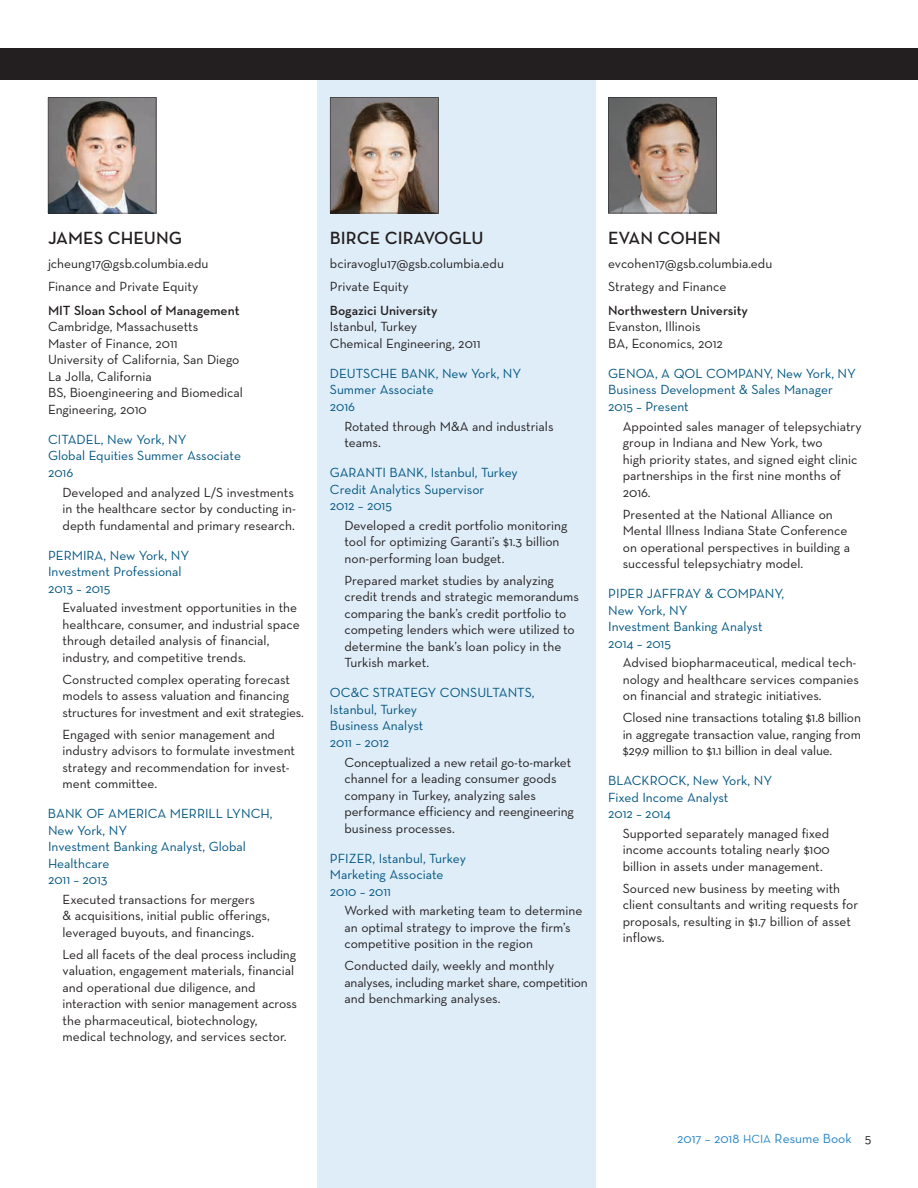
<style>
.page{position:relative;width:918px;height:1188px;background:#fff}
.page>*{position:absolute;margin:0;border:0;box-sizing:border-box;transform-origin:0 0}
.t1{font:600 18px "Neutra Text";color:#231f20}
.t2{font:13.5px/16.5px "Neutra Text";color:#231f20}
.t3{font:13.5px/16.5px "Neutra Text";color:#005580}
.t4{font:600 13.5px "Neutra Text";color:#231f20}
.t5{font:13.5px "Neutra Text";color:#2585c6}
.s1{font-size:12px}
.s2{color:#231f20}
</style>
<div class="page">
<div style="left:318px;top:78px;width:278px;height:1110px;background:#dfedf8"></div>
<img style="left:48px;top:97px;width:109px;height:116px">
<svg style="left:330px;top:97px;width:108px;height:116px;background:#928277"></svg>
<svg style="left:608px;top:97px;width:109px;height:116px;background:#85776e"></svg>
<div style="left:0;top:48px;width:918px;height:31px;background:#231f20"></div>
<h1 class="t1" style="left:48px;top:227px;width:136px">JAMES CHEUNG</h1>
<p class="t2" style="left:48px;top:251px;width:162px;line-height:23.5px">jcheung17@gsb.columbia.edu<br>Finance and Private Equity</p>
<p class="t4" style="left:48px;top:302px;width:193px">MIT Sloan School of Management</p>
<p class="t2" style="left:48px;top:318px;width:196px">Cambridge, Massachusetts<br>Master of Finance, 2011<br>University of California, San Diego<br>La Jolla, California<br>BS, Bioengineering and Biomedical<br>Engineering, 2010</p>
<p class="t3" style="left:48px;top:431px;width:194px">CITADEL, New York, NY<br>Global Equities Summer Associate<br>2016</p>
<p class="t2" style="left:63px;top:484px;width:235px">Developed and analyzed L/S investments in the healthcare sector by conducting in&shy;depth fundamental and primary research.</p>
<p class="t3" style="left:48px;top:547px;width:143px">PERMIRA, New York, NY<br>Investment Professional<br>2013 – 2015</p>
<p class="t2" style="left:63px;top:599px;width:239px">Evaluated investment opportunities in the healthcare, consumer, and industrial space through detailed analysis of financial, industry, and competitive trends.</p>
<p class="t2" style="left:63px;top:671px;width:243px">Constructed complex operating forecast models to assess valuation and financing structures for investment and exit strategies.</p>
<p class="t2" style="left:63px;top:726px;width:234px">Engaged with senior management and industry advisors to formulate investment strategy and recommendation for invest&shy;ment committee.</p>
<p class="t3" style="left:48px;top:805px;width:226px">BANK OF AMERICA MERRILL LYNCH,<br>New York, NY<br>Investment Banking Analyst, Global<br>Healthcare<br>2011 – 2013</p>
<p class="t2" style="left:63px;top:891px;width:209px">Executed transactions for mergers<br>&amp; acquisitions, initial public offerings, leveraged buyouts, and financings.</p>
<p class="t2" style="left:63px;top:946px;width:236px">Led all facets of the deal process including valuation, engagement materials, financial and operational due diligence, and interaction with senior management across the pharmaceutical, biotechnology, medical technology, and services sector.</p>
<h1 class="t1" style="left:330px;top:227px;width:155px">BIRCE CIRAVOGLU</h1>
<p class="t2" style="left:330px;top:251px;width:176px;line-height:23.5px">bciravoglu17@gsb.columbia.edu<br>Private Equity</p>
<p class="t4" style="left:330px;top:302px;width:109px">Bogazici University</p>
<p class="t2" style="left:330px;top:318px;width:152px">Istanbul, Turkey<br>Chemical Engineering, 2011</p>
<p class="t3" style="left:330px;top:365px;width:193px">DEUTSCHE BANK, New York, NY<br>Summer Associate<br>2016</p>
<p class="t2" style="left:345px;top:418px;width:211px">Rotated through M&amp;A and industrials teams.</p>
<p class="t3" style="left:330px;top:464px;width:189px">GARANTI BANK, Istanbul, Turkey<br>Credit Analytics Supervisor<br>2012 – 2015</p>
<p class="t2" style="left:345px;top:517px;width:224px">Developed a credit portfolio monitoring tool for optimizing Garanti’s $1.3 billion non-performing loan budget.</p>
<p class="t2" style="left:345px;top:572px;width:236px">Prepared market studies by analyzing credit trends and strategic memorandums comparing the bank’s credit portfolio to competing lenders which were utilized to determine the bank’s loan policy in the Turkish market.</p>
<p class="t3" style="left:330px;top:684px;width:206px">OC&amp;C STRATEGY CONSULTANTS,<br>Istanbul, Turkey<br>Business Analyst<br>2011 – 2012</p>
<p class="t2" style="left:345px;top:753px;width:231px">Conceptualized a new retail go-to-market channel for a leading consumer goods company in Turkey, analyzing sales performance efficiency and reengineering business processes.</p>
<p class="t3" style="left:330px;top:849px;width:138px">PFIZER, Istanbul, Turkey<br>Marketing Associate<br>2010 – 2011</p>
<p class="t2" style="left:345px;top:902px;width:239px">Worked with marketing team to determine an optimal strategy to improve the firm’s competitive position in the region</p>
<p class="t2" style="left:345px;top:957px;width:245px">Conducted daily, weekly and monthly analyses, including market share, competition and benchmarking analyses.</p>
<h1 class="t1" style="left:608px;top:227px;width:114px">EVAN COHEN</h1>
<p class="t2" style="left:608px;top:251px;width:166px;line-height:23.5px">evcohen17@gsb.columbia.edu<br>Strategy and Finance</p>
<p class="t4" style="left:608px;top:302px;width:141px">Northwestern University</p>
<p class="t2" style="left:608px;top:318px;width:116px">Evanston, Illinois<br>BA, Economics, 2012</p>
<p class="t3" style="left:608px;top:365px;width:249px">GENOA, A QOL COMPANY, New York, NY<br>Business Development &amp; Sales Manager<br>2015 – Present</p>
<p class="t2" style="left:623px;top:418px;width:240px">Appointed sales manager of telepsychiatry group in Indiana and New York, two<br>high priority states, and signed eight clinic partnerships in the first nine months of 2016.</p>
<p class="t2" style="left:623px;top:506px;width:229px">Presented at the National Alliance on Mental Illness Indiana State Conference on operational perspectives in building a successful telepsychiatry model.</p>
<p class="t3" style="left:608px;top:585px;width:177px">PIPER JAFFRAY &amp; COMPANY,<br>New York, NY<br>Investment Banking Analyst<br>2014 – 2015</p>
<p class="t2" style="left:623px;top:654px;width:238px">Advised biopharmaceutical, medical tech&shy;nology and healthcare services companies on financial and strategic initiatives.</p>
<p class="t2" style="left:623px;top:709px;width:240px;text-align:justify">Closed nine transactions totaling $1.8 billion in aggregate transaction value, ranging from $29.9 million to $1.1 billion in deal value.</p>
<p class="t3" style="left:608px;top:772px;width:166px">BLACKROCK, New York, NY<br>Fixed Income Analyst<br>2012 – 2014</p>
<p class="t2" style="left:623px;top:825px;width:209px;text-align:justify">Supported separately managed fixed income accounts totaling nearly $100 billion in assets under management.</p>
<p class="t2" style="left:623px;top:880px;width:237px">Sourced new business by meeting with client consultants and writing requests for proposals, resulting in $1.7 billion of asset inflows.</p>
<p class="t5" style="left:677px;top:1131px;width:196px">2017 – 2018 <span class="s1">HCIA</span> Resume Book <span class="s2">5</span></p>
</div>
